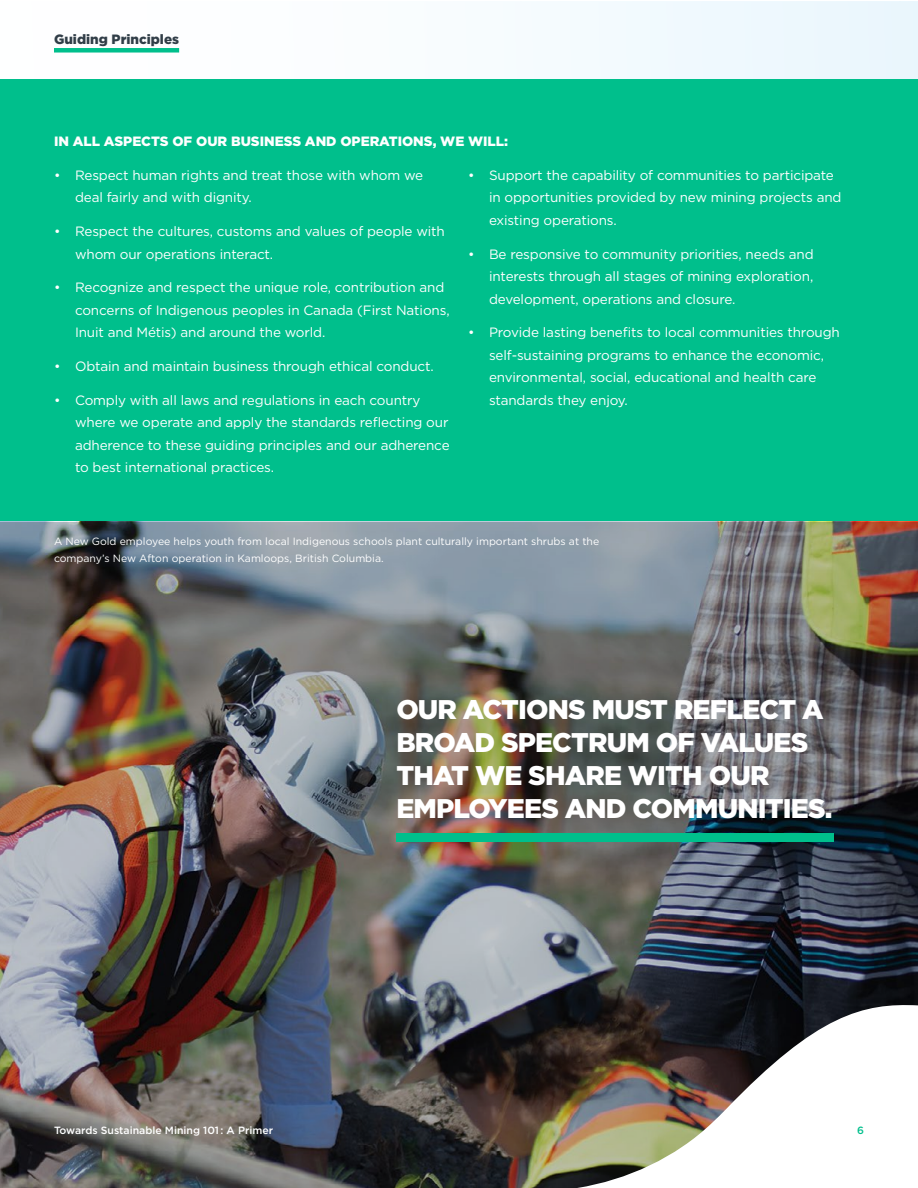
<style>
.page{position:relative;width:918px;height:1188px;background:#fff}
.page>*{position:absolute;margin:0;border:0;box-sizing:border-box;transform-origin:0 0}
.t1{font:900 27px/33px "Gotham";letter-spacing:-.03em;color:#fff}
.t2{font:13.5px/22.5px "Gotham";letter-spacing:-.01em;color:#fff}
.t3{font:900 13.5px "Gotham";color:#fff}
.t4{font:900 13.5px "Gotham";color:#313e48}
.t5{font:10.5px/16.5px "Gotham";color:#fff}
.t6{font:500 10.5px "Gotham";color:#fff}
.t7{font:500 10.5px "Gotham";color:#00bf8c}
</style>
<div class="page">
<div style="left:567px;top:1px;width:48px;height:79px;background:#f4fbfe"></div>
<div style="left:615px;top:1px;width:94px;height:79px;background:#f1fafe"></div>
<img style="left:901px;top:1px;width:17px;height:79px">
<div style="left:709px;top:1px;width:192px;height:79px;background:#edf8fd"></div>
<div style="left:0;top:80px;width:918px;height:442px;background:#00bf8c"></div>
<img style="left:0;top:522px;width:918px;height:665px">
<svg style="left:577px;top:1003px;width:341px;height:185px"></svg>
<div style="left:54px;top:48px;width:125px;height:5px;background:#00bf8c"></div>
<div style="left:396px;top:833px;width:438px;height:9px;background:#00bf8c"></div>
<p class="t4" style="left:54px;top:30px;width:127px">Guiding Principles</p>
<p class="t3" style="left:54px;top:132px;width:456px">IN ALL ASPECTS OF OUR BUSINESS AND OPERATIONS, WE WILL:</p>
<p class="t2" style="left:75px;top:164px;width:350px;text-indent:-21px">• Respect human rights and treat those with whom we deal fairly and with dignity.</p>
<p class="t2" style="left:75px;top:220px;width:371px;text-indent:-21px">• Respect the cultures, customs and values of people with whom our operations interact.</p>
<p class="t2" style="left:75px;top:276px;width:376px;text-indent:-21px">• Recognize and respect the unique role, contribution and concerns of Indigenous peoples in Canada (First Nations,<br>Inuit and Métis) and around the world.</p>
<p class="t2" style="left:54px;top:355px;width:381px">• Obtain and maintain business through ethical conduct.</p>
<p class="t2" style="left:75px;top:389px;width:376px;text-indent:-21px">• Comply with all laws and regulations in each country where we operate and apply the standards reflecting our adherence to these guiding principles and our adherence to best international practices.</p>
<p class="t2" style="left:489px;top:164px;width:354px;text-indent:-21px">• Support the capability of communities to participate in opportunities provided by new mining projects and existing operations.</p>
<p class="t2" style="left:489px;top:242px;width:326px;text-align:justify;text-indent:-21px">• Be responsive to community priorities, needs and interests through all stages of mining exploration, development, operations and closure.</p>
<p class="t2" style="left:489px;top:321px;width:352px;text-indent:-21px">• Provide lasting benefits to local communities through self-sustaining programs to enhance the economic, environmental, social, educational and health care standards they enjoy.</p>
<p class="t5" style="left:54px;top:533px;width:547px">A New Gold employee helps youth from local Indigenous schools plant culturally important shrubs at the company’s New Afton operation in Kamloops, British Columbia.</p>
<h1 class="t1" style="left:396px;top:693px;width:438px">OUR ACTIONS MUST REFLECT A<br>BROAD SPECTRUM OF VALUES<br>THAT WE SHARE WITH OUR<br>EMPLOYEES AND COMMUNITIES.</h1>
<p class="t6" style="left:54px;top:1124px;width:221px">Towards Sustainable Mining 101 : A Primer</p>
<p class="t7" style="left:857px;top:1124px;width:8px">6</p>
</div>
